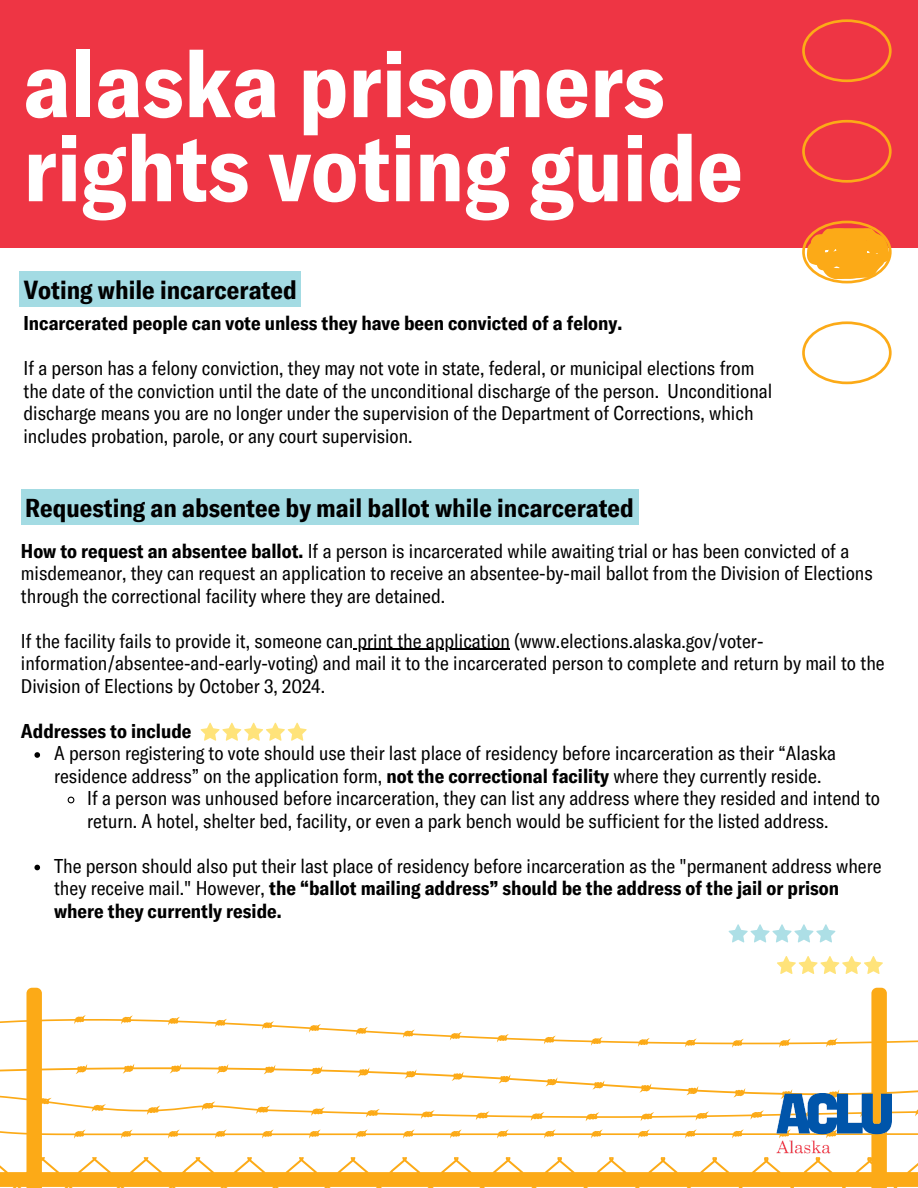
<style>
.page{position:relative;width:918px;height:1188px;background:#fff}
.page>*{position:absolute;margin:0;border:0;box-sizing:border-box;transform-origin:0 0}
.t1{font:700 condensed 93px/84.2px "GT America";color:#fff}
.t2{font:700 condensed 25.5px "GT America";color:#000}
.t3{font:condensed 19.5px/22.5px "GT America";color:#000}
.t4{font:700 condensed 19.5px/22.5px "GT America";color:#000}
.s1{font-weight:700}
.s2{font-weight:400}
</style>
<div class="page">
<div style="left:0;top:0;width:918px;height:248px;background:#ee3544"></div>
<svg style="left:777px;top:956px;width:106px;height:18px"></svg>
<svg style="left:728px;top:924px;width:107px;height:18px"></svg>
<svg style="left:802px;top:19px;width:90px;height:63px"></svg>
<svg style="left:802px;top:120px;width:90px;height:63px"></svg>
<svg style="left:802px;top:321px;width:90px;height:63px"></svg>
<svg style="left:802px;top:221px;width:90px;height:62px"></svg>
<svg style="left:0;top:988px;width:918px;height:200px"></svg>
<div style="left:19px;top:271px;width:282px;height:36px;background:#a3dbe3"></div>
<hr style="left:353px;top:649px;width:157px;height:1px;background:#000">
<svg style="left:34px;top:752px;width:6px;height:6px"></svg>
<svg style="left:67px;top:796px;width:8px;height:8px"></svg>
<svg style="left:34px;top:865px;width:6px;height:5px"></svg>
<div style="left:21px;top:489px;width:617px;height:36px;background:#a3dbe3"></div>
<svg style="left:200px;top:723px;width:107px;height:18px"></svg>
<img style="left:777px;top:1094px;width:114px;height:63px">
<p class="t1" style="left:23px;top:38px;width:721px">alaska prisoners rights voting guide</p>
<p class="t2" style="left:24px;top:274px;width:274px">Voting while incarcerated</p>
<h1 class="t4" style="left:23px;top:311px;width:600px">Incarcerated people can vote unless they have been convicted of a felony.</h1>
<p class="t3" style="left:23px;top:356px;width:750px">If a person has a felony conviction, they may not vote in state, federal, or municipal elections from the date of the conviction until the date of the unconditional discharge of the person. Unconditional discharge means you are no longer under the supervision of the Department of Corrections, which includes probation, parole, or any court supervision.</p>
<h3 class="t2" style="left:25px;top:491px;width:610px">Requesting an absentee by mail ballot while incarcerated</h3>
<h2 class="t3" style="left:21px;top:538px;width:853px"><span class="s1">How to request an absentee ballot.</span> If a person is incarcerated while awaiting trial or has been convicted of a misdemeanor, they can request an application to receive an absentee-by-mail ballot from the Division of Elections through the correctional facility where they are detained.</h2>
<h3 class="t3" style="left:21px;top:628px;width:744px">If the facility fails to provide it, someone can print the application (www.elections.alaska.gov/voter-</h3>
<p class="t3" style="left:21px;top:651px;width:865px">information/absentee-and-early-voting) and mail it to the incarcerated person to complete and return by mail to the<br>Division of Elections by October 3, 2024.</p>
<p class="t4" style="left:21px;top:718px;width:172px">Addresses to include</p>
<p class="t3" style="left:54px;top:741px;width:784px">A person registering to vote should use their last place of residency before incarceration as their “Alaska</p>
<h2 class="t3" style="left:87px;top:763px;width:794px;text-indent:-33px">residence address” on the application form, <span class="s1">not the correctional facility</span> where they currently reside.<br>If a person was unhoused before incarceration, they can list any address where they resided and intend to</h2>
<p class="t3" style="left:87px;top:808px;width:743px">return. A hotel, shelter bed, facility, or even a park bench would be sufficient for the listed address.</p>
<p class="t3" style="left:54px;top:853px;width:829px">The person should also put their last place of residency before incarceration as the "permanent address where</p>
<p class="t4" style="left:54px;top:876px;width:786px"><span class="s2">they receive mail." However,</span> the “ballot mailing address” should be the address of the jail or prison where they currently reside.</p>
</div>
